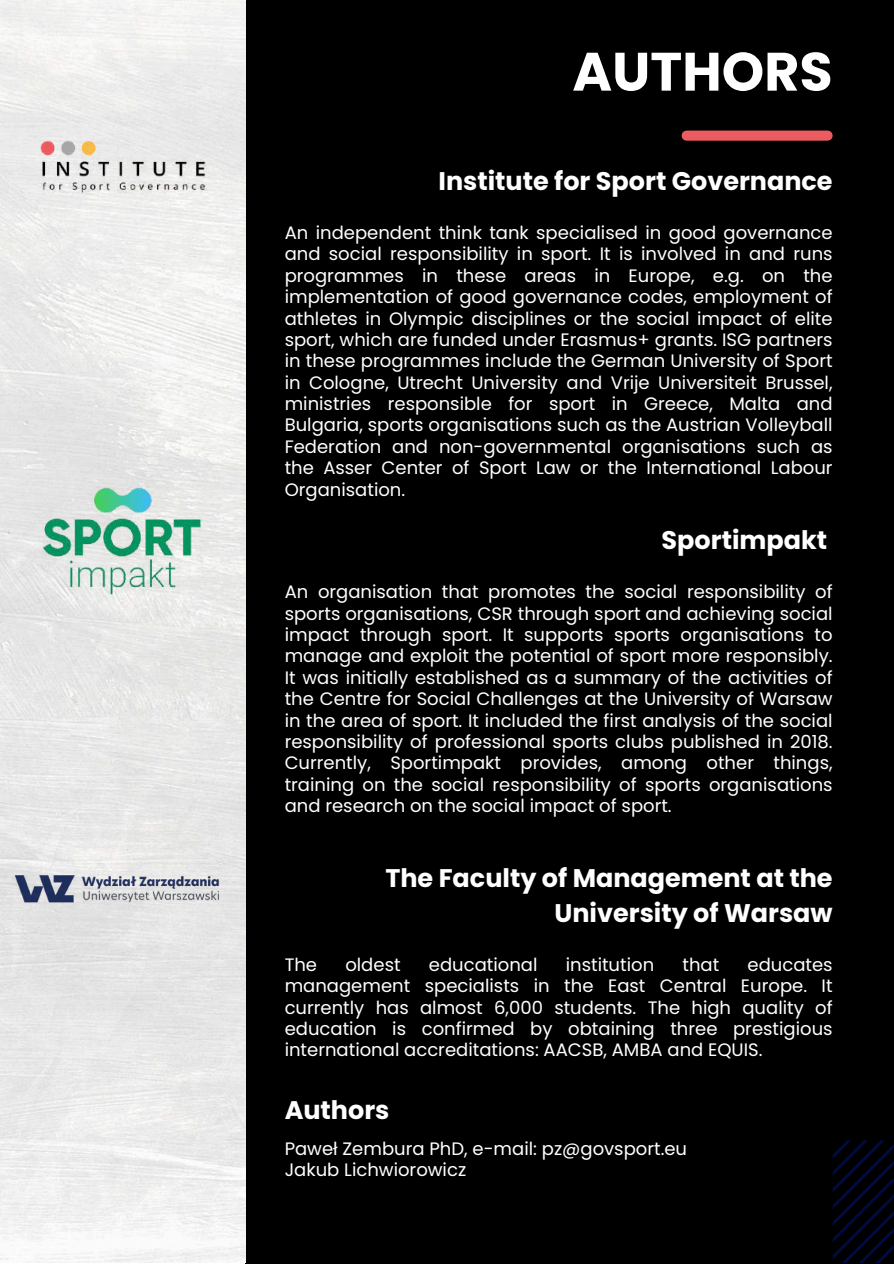
<style>
.page{position:relative;width:894px;height:1264px;background:#fff}
.page>*{position:absolute;margin:0;border:0;box-sizing:border-box;transform-origin:0 0}
.t1{font:700 54px "Poppins";color:#fff}
.t2{font:700 25.5px/34.8px "Poppins";color:#fff;text-align:right}
.t3{font:18px/21.3px "Poppins";color:#fff;text-align:justify}
</style>
<div class="page">
<div style="left:0;top:0;width:893px;height:1263px;background:#000"></div>
<img style="left:0;top:0;width:245px;height:1262px">
<svg style="left:832px;top:1140px;width:61px;height:122px"></svg>
<div style="left:686px;top:131px;width:141px;height:10px;background:#ea5c60"></div>
<img style="left:43px;top:486px;width:158px;height:109px">
<img style="left:4px;top:856px;width:237px;height:67px">
<img style="left:27px;top:128px;width:191px;height:77px">
<h1 class="t1" style="left:572px;top:34px;width:262px">AUTHORS</h1>
<h2 class="t2" style="left:438px;top:164px;width:395px">Institute for Sport Governance</h2>
<p class="t3" style="left:284px;top:222px;width:549px">An independent think tank specialised in good governance and social responsibility in sport. It is involved in and runs programmes in these areas in Europe, e.g. on the implementation of good governance codes, employment of athletes in Olympic disciplines or the social impact of elite sport, which are funded under Erasmus+ grants. ISG partners in these programmes include the German University of Sport in Cologne, Utrecht University and Vrije Universiteit Brussel, ministries responsible for sport in Greece, Malta and Bulgaria, sports organisations such as the Austrian Volleyball Federation and non-governmental organisations such as the Asser Center of Sport Law or the International Labour Organisation.</p>
<h2 class="t2" style="left:661px;top:523px;width:167px">Sportimpakt</h2>
<p class="t3" style="left:284px;top:581px;width:549px">An organisation that promotes the social responsibility of sports organisations, CSR through sport and achieving social impact through sport. It supports sports organisations to manage and exploit the potential of sport more responsibly.<br>It was initially established as a summary of the activities of the Centre for Social Challenges at the University of Warsaw in the area of sport. It included the first analysis of the social responsibility of professional sports clubs published in 2018.<br>Currently, Sportimpakt provides, among other things, training on the social responsibility of sports organisations and research on the social impact of sport.</p>
<h2 class="t2" style="left:385px;top:860px;width:448px">The Faculty of Management at the<br>University of Warsaw</h2>
<p class="t3" style="left:284px;top:953px;width:34px">The</p>
<p class="t3" style="left:345px;top:953px;width:57px">oldest</p>
<p class="t3" style="left:429px;top:953px;width:110px">educational</p>
<p class="t3" style="left:565px;top:953px;width:90px">institution</p>
<p class="t3" style="left:682px;top:953px;width:38px">that</p>
<p class="t3" style="left:284px;top:953px;width:549px;text-indent:462px">educates management specialists in the East Central Europe. It currently has almost 6,000 students. The high quality of education is confirmed by obtaining three prestigious international accreditations: AACSB, AMBA and EQUIS.</p>
<h2 class="t2" style="left:284px;top:1092px;width:106px">Authors</h2>
<p class="t3" style="left:284px;top:1137px;width:404px">Paweł Zembura PhD, e-mail: pz@govsport.eu<br>Jakub Lichwiorowicz</p>
</div>
